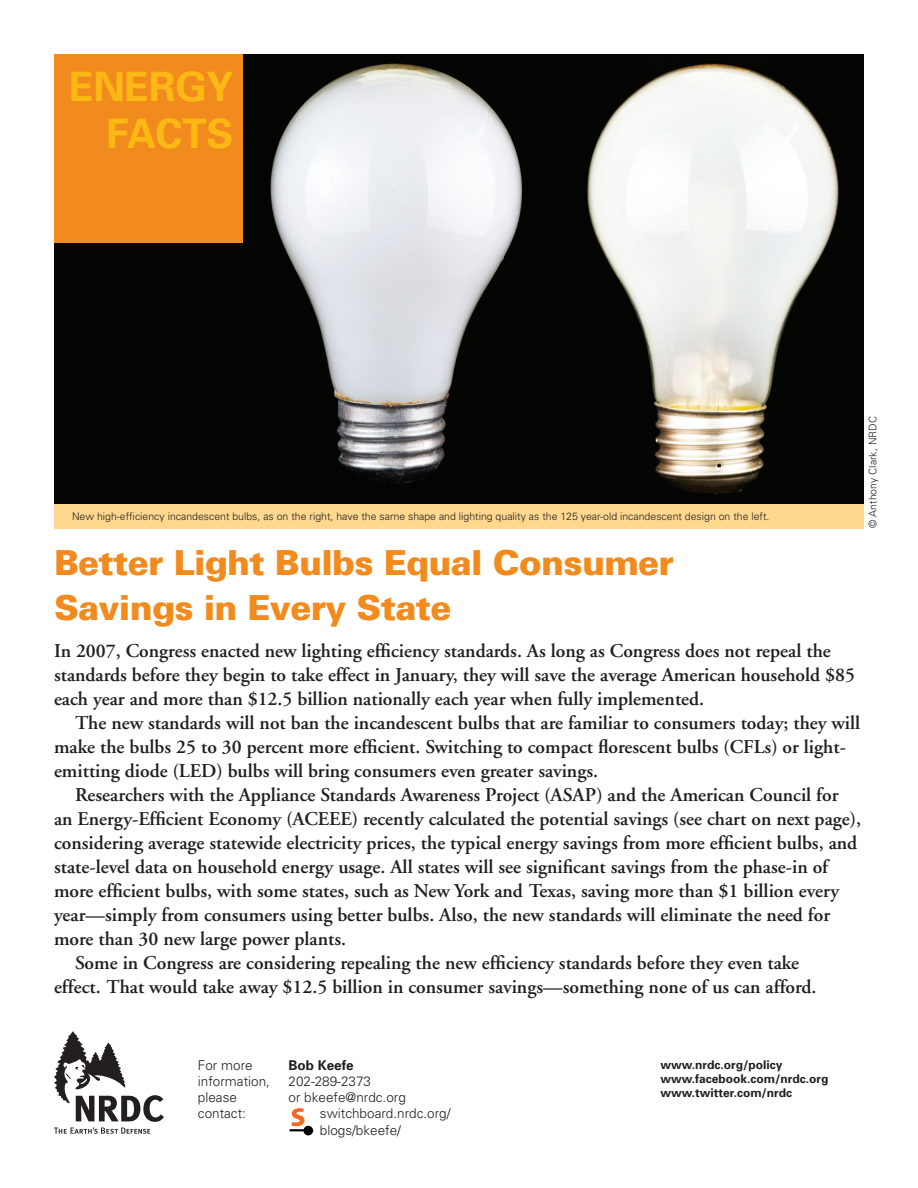
<style>
.page{position:relative;width:918px;height:1188px;background:#fff}
.page>*{position:absolute;margin:0;border:0;box-sizing:border-box;transform-origin:0 0}
.t1{font:700 40.5px/47.1px "Univers";letter-spacing:-.01em;color:#fcb814;text-align:right}
.t2{font:900 34.5px/45px "Univers";letter-spacing:-.02em;color:#f28b1d}
.t3{font:600 19.5px/24px "Adobe Garamond";color:#231f20}
.t4{font:300 13.5px/16.2px "Univers";color:#231f20}
.t5{font:700 13.5px "Univers";color:#231f20}
.t6{font:700 12px/14.4px "Univers";color:#231f20}
.t7{font:300 10.5px "Univers";color:#231f20}
</style>
<div class="page">
<img style="left:54px;top:54px;width:810px;height:450px">
<div style="left:54px;top:54px;width:189px;height:189px;background:#f28b1d"></div>
<div style="left:54px;top:504px;width:810px;height:24px;background:#fed88f"></div>
<svg style="left:54px;top:1031px;width:110px;height:91px"></svg>
<svg style="left:54px;top:1128px;width:96px;height:6px"></svg>
<hr style="left:290px;top:1129px;width:23px;height:2px;background:#040503">
<div style="left:304px;top:1127px;width:8px;height:8px;background:#040503;border-radius:50%"></div>
<div style="left:303px;top:1126px;width:10px;height:9px;border:2px solid #040503;border-radius:50%"></div>
<svg style="left:291px;top:1108px;width:14px;height:18px"></svg>
<h1 class="t1" style="left:69px;top:61px;width:166px">ENERGY<br>FACTS</h1>
<p class="t7" style="left:72px;top:510px;width:699px">New high-efficiency incandescent bulbs, as on the right, have the same shape and lighting quality as the 125 year-old incandescent design on the left.</p>
<h2 class="t2" style="left:54px;top:539px;width:621px">Better Light Bulbs Equal Consumer<br>Savings in Every State</h2>
<p class="t3" style="left:54px;top:639px;width:802px">In 2007, Congress enacted new lighting efficiency standards. As long as Congress does not repeal the standards before they begin to take effect in January, they will save the average American household $85 each year and more than $12.5 billion nationally each year when fully implemented.</p>
<p class="t3" style="left:54px;top:711px;width:808px;text-indent:21px">The new standards will not ban the incandescent bulbs that are familiar to consumers today; they will make the bulbs 25 to 30 percent more efficient. Switching to compact florescent bulbs (CFLs) or light&shy;emitting diode (LED) bulbs will bring consumers even greater savings.</p>
<p class="t3" style="left:75px;top:783px;width:765px">Researchers with the Appliance Standards Awareness Project (ASAP) and the American Council for</p>
<p class="t3" style="left:54px;top:807px;width:809px">an Energy-Efficient Economy (ACEEE) recently calculated the potential savings (see chart on next page),</p>
<p class="t3" style="left:54px;top:831px;width:805px">considering average statewide electricity prices, the typical energy savings from more efficient bulbs, and</p>
<p class="t3" style="left:54px;top:855px;width:776px">state-level data on household energy usage. All states will see significant savings from the phase-in of</p>
<p class="t3" style="left:54px;top:879px;width:787px">more efficient bulbs, with some states, such as New York and Texas, saving more than $1 billion every</p>
<p class="t3" style="left:54px;top:903px;width:778px">year—simply from consumers using better bulbs. Also, the new standards will eliminate the need for</p>
<p class="t3" style="left:54px;top:927px;width:294px">more than 30 new large power plants.</p>
<p class="t3" style="left:75px;top:951px;width:726px">Some in Congress are considering repealing the new efficiency standards before they even take</p>
<p class="t3" style="left:54px;top:975px;width:764px">effect. That would take away $12.5 billion in consumer savings—something none of us can afford.</p>
<p class="t7" style="left:866px;top:528px;width:113px;rotate:-90deg">© Anthony Clark, NRDC</p>
<p class="t5" style="left:289px;top:1056px;width:67px">Bob Keefe</p>
<p class="t4" style="left:289px;top:1073px;width:84px">202-289-2373</p>
<p class="t4" style="left:289px;top:1089px;width:119px">or bkeefe@nrdc.org</p>
<p class="t4" style="left:320px;top:1105px;width:132px">switchboard.nrdc.org/</p>
<p class="t4" style="left:320px;top:1121px;width:83px">blogs/bkeefe/</p>
<p class="t4" style="left:198px;top:1056px;width:74px">For more information, please contact:</p>
<p class="t6" style="left:661px;top:1057px;width:170px">www.nrdc.org/policy www.facebook.com/nrdc.org www.twitter.com/nrdc</p>
</div>
